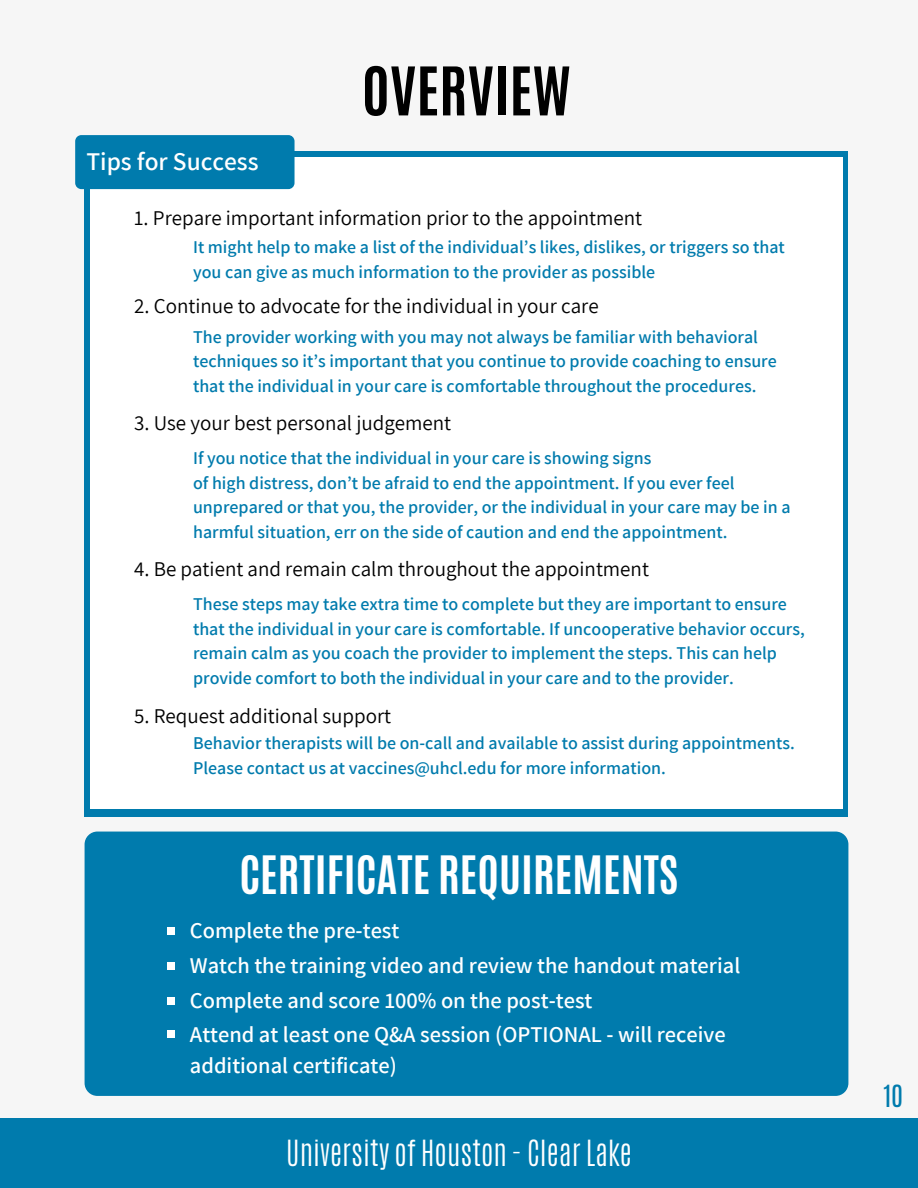
<style>
.page{position:relative;width:918px;height:1188px;background:#f6f6f6}
.page>*{position:absolute;margin:0;border:0;box-sizing:border-box;transform-origin:0 0}
.t1{font:700 57px "Antonio";color:#000}
.t2{font:700 44.1px "Antonio";color:#fff}
.t3{font:300 30.15px "Antonio";color:#fff}
.t4{font:600 25.5px "Assistant";color:#fff}
.t5{font:25.5px "Antonio";color:#007bad}
.t6{font:600 22.5px/34.5px "Assistant";color:#fff}
.t7{font:21px "Assistant";color:#000}
.t8{font:600 18px/24.8px "Assistant";color:#007bad}
</style>
<div class="page">
<div style="left:0;top:1118px;width:918px;height:70px;background:#007bad"></div>
<div style="left:85px;top:151px;width:763px;height:666px;background:#007bad"></div>
<div style="left:90px;top:158px;width:753px;height:651px;background:#fff"></div>
<div style="left:85px;top:832px;width:763px;height:264px;background:#007bad;border-radius:13px"></div>
<div style="left:75px;top:135px;width:220px;height:54px;background:#007bad;border-radius:6px"></div>
<div style="left:167px;top:927px;width:8px;height:8px;background:#fff"></div>
<div style="left:167px;top:962px;width:8px;height:8px;background:#fff"></div>
<div style="left:167px;top:997px;width:8px;height:8px;background:#fff"></div>
<div style="left:167px;top:1030px;width:8px;height:8px;background:#fff"></div>
<h3 class="t4" style="left:86px;top:144px;width:174px">Tips for Success</h3>
<h1 class="t1" style="left:362px;top:50px;width:211px">OVERVIEW</h1>
<p class="t7" style="left:134px;top:204px;width:510px">1. Prepare important information prior to the appointment</p>
<p class="t8" style="left:193px;top:234px;width:593px">It might help to make a list of the individual’s likes, dislikes, or triggers so that you can give as much information to the provider as possible</p>
<p class="t7" style="left:134px;top:292px;width:466px">2. Continue to advocate for the individual in your care</p>
<p class="t8" style="left:193px;top:324px;width:585px">The provider working with you may not always be familiar with behavioral techniques so it’s important that you continue to provide coaching to ensure that the individual in your care is comfortable throughout the procedures.</p>
<p class="t7" style="left:134px;top:409px;width:319px">3. Use your best personal judgement</p>
<p class="t8" style="left:193px;top:445px;width:599px">If you notice that the individual in your care is showing signs<br>of high distress, don’t be afraid to end the appointment. If you ever feel unprepared or that you, the provider, or the individual in your care may be in a harmful situation, err on the side of caution and end the appointment.</p>
<p class="t7" style="left:134px;top:555px;width:516px">4. Be patient and remain calm throughout the appointment</p>
<p class="t8" style="left:193px;top:591px;width:613px">These steps may take extra time to complete but they are important to ensure that the individual in your care is comfortable. If uncooperative behavior occurs, remain calm as you coach the provider to implement the steps. This can help provide comfort to both the individual in your care and to the provider.</p>
<p class="t7" style="left:134px;top:701px;width:259px">5. Request additional support</p>
<p class="t8" style="left:193px;top:730px;width:603px">Behavior therapists will be on-call and available to assist during appointments.<br>Please contact us at vaccines@uhcl.edu for more information.</p>
<h2 class="t2" style="left:240px;top:844px;width:440px">CERTIFICATE REQUIREMENTS</h2>
<p class="t6" style="left:190px;top:913px;width:552px">Complete the pre-test<br>Watch the training video and review the handout material Complete and score 100% on the post-test<br>Attend at least one Q&amp;A session (OPTIONAL - will receive</p>
<p class="t6" style="left:190px;top:1048px;width:208px">additional certificate)</p>
<h3 class="t3" style="left:286px;top:1131px;width:347px">University of Houston - Clear Lake</h3>
<h3 class="t5" style="left:884px;top:1078px;width:21px">10</h3>
</div>
